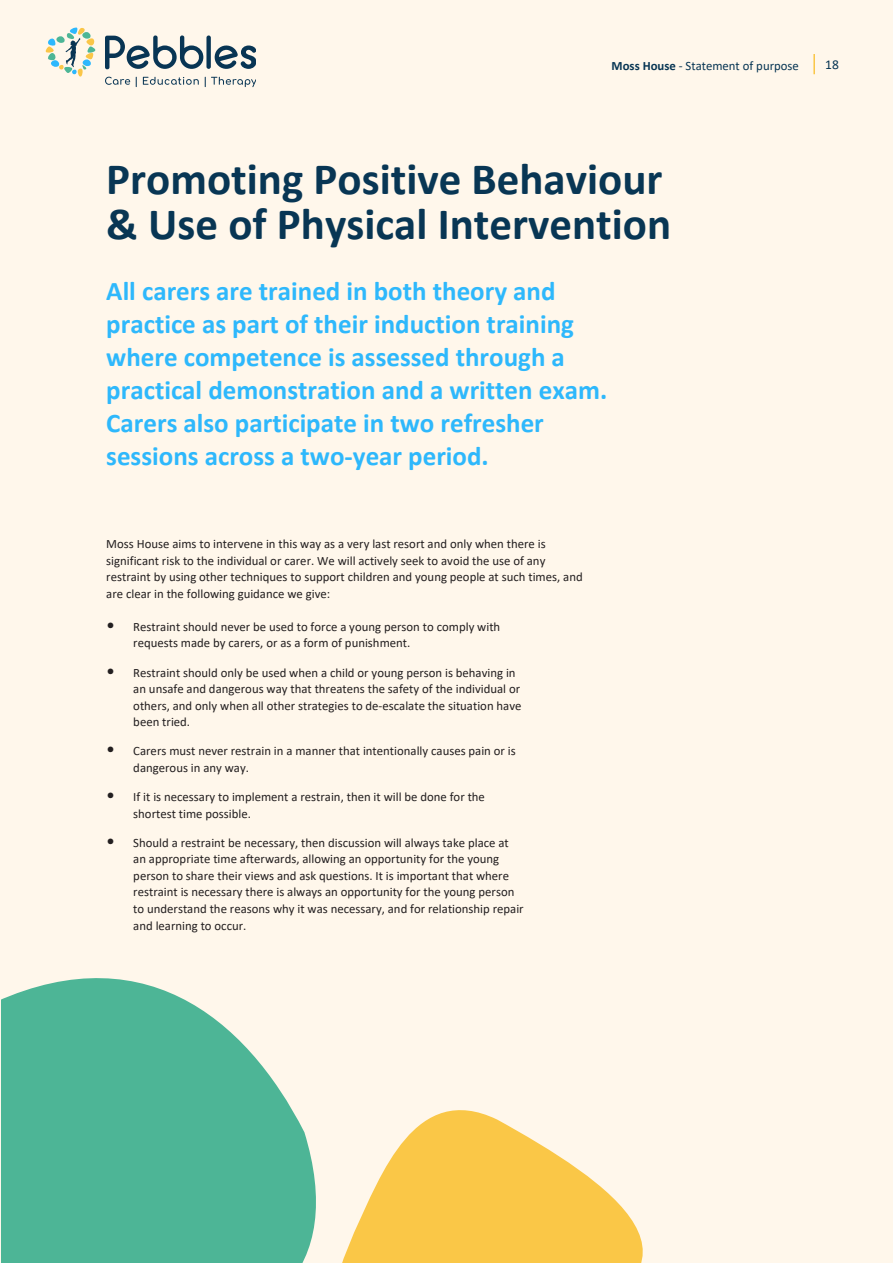
<style>
.page{position:relative;width:893px;height:1263px;background:#fff7eb}
.page>*{position:absolute;margin:0;border:0;box-sizing:border-box;transform-origin:0 0}
.t1{font:700 45px/45px "Calibri";color:#083654}
.t2{font:700 27px/33px "Calibri";color:#2eb8fc}
.t3{font:13.5px "Calibri";color:#083654}
.t4{font:12.75px/16.5px "Calibri";color:#231f20}
.t5{font:12.75px "Calibri";color:#083654}
.s1{font-weight:700}
.s2{font-size:18px}
</style>
<div class="page">
<svg style="left:1px;top:978px;width:297px;height:285px;background:#60bc9f"></svg>
<svg style="left:298px;top:1110px;width:345px;height:153px;fill:#fac747"></svg>
<hr style="left:813px;top:54px;width:2px;height:20px;background:#fac747">
<svg style="left:46px;top:27px;width:50px;height:50px"></svg>
<div style="left:206px;top:35px;width:5px;height:34px;background:#083554;border-radius:2px"></div>
<svg style="left:214px;top:45px;width:41px;height:24px"></svg>
<svg style="left:105px;top:35px;width:98px;height:35px"></svg>
<svg style="left:105px;top:77px;width:25px;height:8px"></svg>
<svg style="left:143px;top:77px;width:56px;height:8px"></svg>
<svg style="left:205px;top:77px;width:50px;height:10px"></svg>
<p class="t5" style="left:612px;top:57px;width:189px"><span class="s1">Moss House</span> - Statement of purpose</p>
<p class="t3" style="left:825px;top:56px;width:15px">18</p>
<p class="t1" style="left:106px;top:155px;width:566px">Promoting Positive Behaviour &amp; Use of Physical Intervention</p>
<p class="t2" style="left:106px;top:274px;width:502px">All carers are trained in both theory and practice as part of their induction training where competence is assessed through a practical demonstration and a written exam.<br>Carers also participate in two refresher sessions across a two-year period.</p>
<p class="t4" style="left:106px;top:535px;width:478px">Moss House aims to intervene in this way as a very last resort and only when there is significant risk to the individual or carer. We will actively seek to avoid the use of any restraint by using other techniques to support children and young people at such times, and are clear in the following guidance we give:</p>
<p class="t4" style="left:133px;top:618px;width:368px;text-indent:-27px"><span class="s2">•</span> Restraint should never be used to force a young person to comply with requests made by carers, or as a form of punishment.</p>
<p class="t4" style="left:133px;top:664px;width:390px;text-indent:-27px"><span class="s2">•</span> Restraint should only be used when a child or young person is behaving in an unsafe and dangerous way that threatens the safety of the individual or others, and only when all other strategies to de-escalate the situation have been tried.</p>
<p class="t4" style="left:133px;top:743px;width:384px;text-indent:-27px"><span class="s2">•</span> Carers must never restrain in a manner that intentionally causes pain or is dangerous in any way.</p>
<p class="t4" style="left:133px;top:788px;width:353px;text-indent:-27px"><span class="s2">•</span> If it is necessary to implement a restrain, then it will be done for the shortest time possible.</p>
<p class="t4" style="left:133px;top:834px;width:392px;text-indent:-27px"><span class="s2">•</span> Should a restraint be necessary, then discussion will always take place at an appropriate time afterwards, allowing an opportunity for the young person to share their views and ask questions. It is important that where restraint is necessary there is always an opportunity for the young person to understand the reasons why it was necessary, and for relationship repair and learning to occur.</p>
</div>
